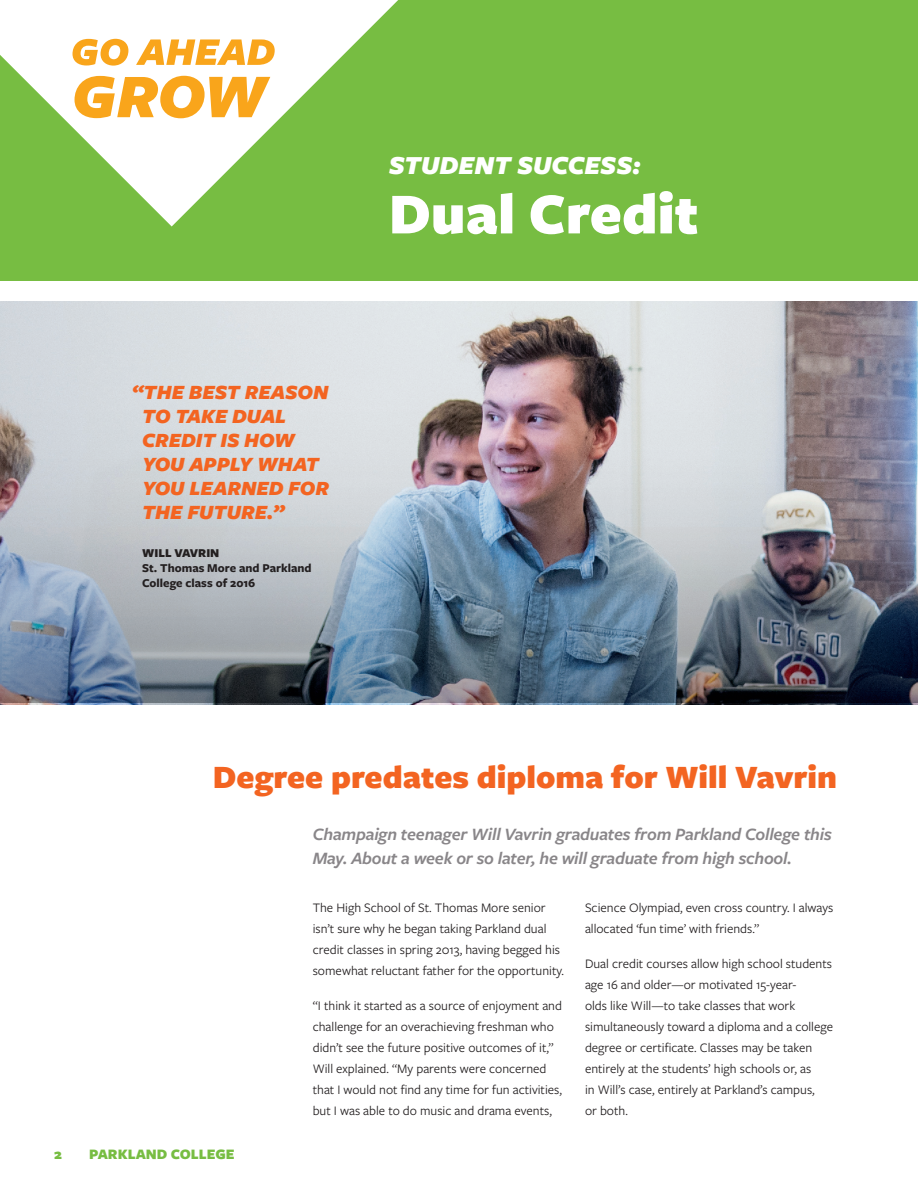
<style>
.page{position:relative;width:918px;height:1188px;background:#fff}
.page>*{position:absolute;margin:0;border:0;box-sizing:border-box;transform-origin:0 0}
.t1{font:italic 900 64.5px "Freight Sans Pro";color:#f9a51b}
.t2{font:900 60px "Freight Sans Pro";color:#fff}
.t3{font:900 33.75px "Freight Sans Pro";color:#f36421}
.t4{font:italic 900 27px "Freight Sans Pro";color:#fff}
.t5{font:italic 900 21px/24px "Freight Sans Pro";color:#f36421}
.t6{font:italic 600 18px/24px "Freight Sans Pro";letter-spacing:-.01em;color:#898689}
.t7{font:900 15px "Freight Sans Pro";color:#77bd42}
.t8{font:13.5px/21px "Freight Sans Pro";color:#231f20}
.t9{font:700 12.45px/15px "Freight Sans Pro";color:#231f20}
.t10{font:900 12.45px "Freight Sans Pro";color:#231f20}
</style>
<div class="page">
<div style="left:0;top:0;width:918px;height:281px;background:#77bd42"></div>
<img style="left:0;top:301px;width:918px;height:403px">
<svg style="left:0;top:0;width:398px;height:226px;fill:#fff"></svg>
<svg style="left:73px;top:39px;width:55px;height:27px"></svg>
<svg style="left:136px;top:39px;width:139px;height:26px;background:#fbc976"></svg>
<h1 class="t1" style="left:72px;top:52px;width:196px">GROW</h1>
<h3 class="t5" style="left:142px;top:380px;width:188px;text-indent:-11px">“THE BEST REASON<br>TO TAKE DUAL<br>CREDIT IS HOW<br>YOU APPLY WHAT<br>YOU LEARNED FOR<br>THE FUTURE.”</h3>
<p class="t10" style="left:142px;top:545px;width:79px">WILL VAVRIN</p>
<p class="t9" style="left:142px;top:560px;width:171px">St. Thomas More and Parkland<br>College class of 2016</p>
<h3 class="t4" style="left:389px;top:147px;width:253px">STUDENT SUCCESS:</h3>
<h2 class="t2" style="left:389px;top:172px;width:311px">Dual Credit</h2>
<h3 class="t3" style="left:213px;top:753px;width:626px">Degree predates diploma for Will Vavrin</h3>
<h3 class="t6" style="left:313px;top:822px;width:520px">Champaign teenager Will Vavrin graduates from Parkland College this<br>May. About a week or so later, he will graduate from high school.</h3>
<p class="t8" style="left:313px;top:897px;width:253px">The High School of St. Thomas More senior isn’t sure why he began taking Parkland dual credit classes in spring 2013, having begged his somewhat reluctant father for the opportunity.</p>
<p class="t8" style="left:313px;top:994px;width:251px">“I think it started as a source of enjoyment and challenge for an overachieving freshman who didn’t see the future positive outcomes of it,” Will explained. “My parents were concerned that I would not find any time for fun activities, but I was able to do music and drama events,</p>
<p class="t8" style="left:585px;top:897px;width:250px">Science Olympiad, even cross country. I always allocated ‘fun time’ with friends.”</p>
<p class="t8" style="left:585px;top:952px;width:250px">Dual credit courses allow high school students age 16 and older—or motivated 15-year-<br>olds like Will—to take classes that work simultaneously toward a diploma and a college degree or certificate. Classes may be taken entirely at the students’ high schools or, as<br>in Will’s case, entirely at Parkland’s campus,<br>or both.</p>
<p class="t7" style="left:54px;top:1144px;width:9px">2</p>
<p class="t7" style="left:89px;top:1144px;width:147px">PARKLAND COLLEGE</p>
</div>
